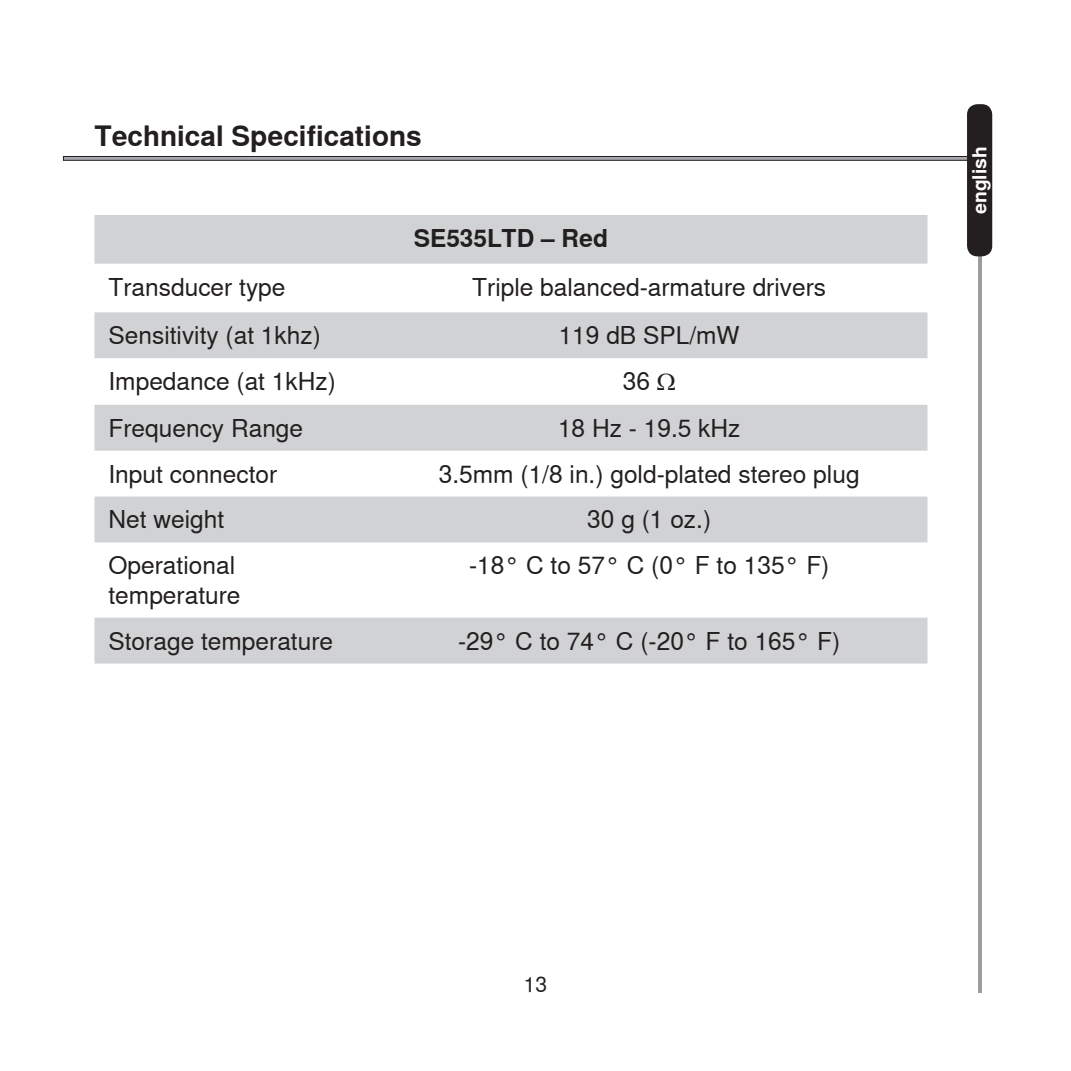
<style>
.page{position:relative;width:1071px;height:1071px;background:#fff}
.page>*{position:absolute;margin:0;border:0;box-sizing:border-box;transform-origin:0 0}
.t1{font:700 28px "Nimbus Sans Global";color:#231f20}
.t2{font:24.5px/29.4px "Nimbus Sans Global";color:#231f20}
.t3{font:700 24.5px "Nimbus Sans Global";color:#231f20}
.t4{font:21px "Nimbus Sans Global";color:#231f20}
.t5{font:700 19.25px "Nimbus Sans Global";color:#fff}
</style>
<div class="page">
<hr style="left:63px;top:156px;width:911px;height:4px;background:#a8a9ad">
<div style="left:63px;top:156px;width:911px;height:5px;border:1px solid #231f20"></div>
<hr style="left:979px;top:157px;width:3px;height:835px;background:#9b9da0">
<div style="left:967px;top:104px;width:25px;height:152px;background:#231f20;border-radius:10px"></div>
<svg style="left:94px;top:215px;width:834px;height:449px;fill:#d1d2d4"></svg>
<svg style="left:658px;top:373px;width:17px;height:17px"></svg>
<p class="t1" style="left:94px;top:120px;width:329px">Technical Specifications</p>
<p class="t3" style="left:414px;top:224px;width:196px">SE535LTD – Red</p>
<p class="t2" style="left:109px;top:272px;width:179px">Transducer type</p>
<p class="t2" style="left:472px;top:272px;width:355px">Triple balanced-armature drivers</p>
<p class="t2" style="left:109px;top:321px;width:214px">Sensitivity (at 1khz)</p>
<p class="t2" style="left:559px;top:321px;width:183px">119 dB SPL/mW</p>
<p class="t2" style="left:109px;top:367px;width:229px">Impedance (at 1kHz)</p>
<p class="t2" style="left:623px;top:367px;width:29px">36</p>
<p class="t2" style="left:109px;top:414px;width:196px">Frequency Range</p>
<p class="t2" style="left:558px;top:414px;width:184px">18 Hz - 19.5 kHz</p>
<p class="t2" style="left:109px;top:459px;width:170px">Input connector</p>
<p class="t2" style="left:439px;top:459px;width:422px">3.5mm (1/8 in.) gold-plated stereo plug</p>
<p class="t2" style="left:109px;top:505px;width:117px">Net weight</p>
<p class="t2" style="left:587px;top:505px;width:125px">30 g (1 oz.)</p>
<p class="t2" style="left:109px;top:551px;width:134px">Operational temperature</p>
<p class="t2" style="left:469px;top:551px;width:362px">-18° C to 57° C (0° F to 135° F)</p>
<p class="t2" style="left:109px;top:626px;width:226px">Storage temperature</p>
<p class="t2" style="left:458px;top:626px;width:384px">-29° C to 74° C (-20° F to 165° F)</p>
<p class="t5" style="left:969px;top:214px;width:69px;rotate:-90deg">english</p>
<p class="t4" style="left:524px;top:972px;width:25px">13</p>
</div>
